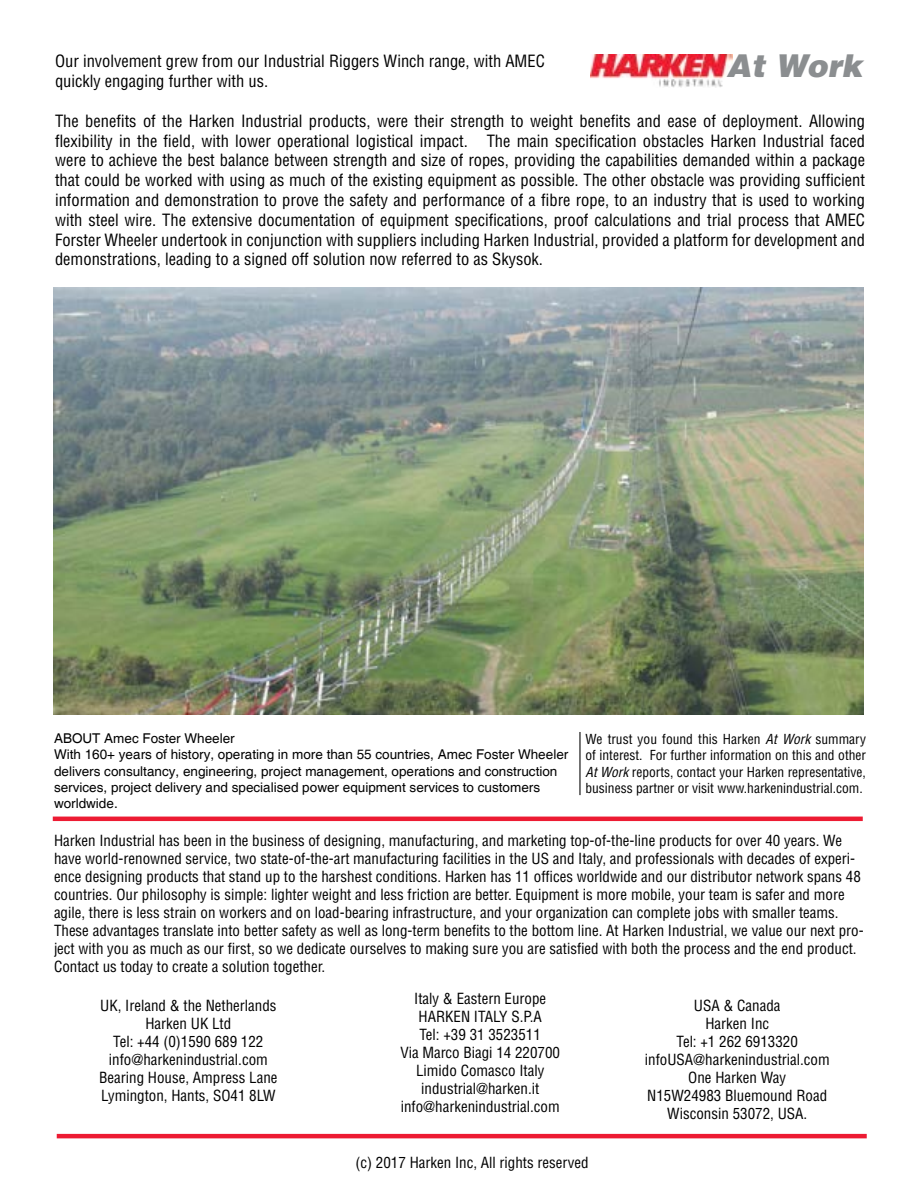
<style>
.page{position:relative;width:918px;height:1188px;background:#fff}
.page>*{position:absolute;margin:0;border:0;box-sizing:border-box;transform-origin:0 0}
.t1{font:italic 900 31.5px "Helvetica";color:#8b8e90}
.t2{font:condensed 16.5px/19.8px "Helvetica";color:#000}
.t3{font:condensed 15px/18px "Helvetica";color:#000;text-align:center}
.t4{font:13.5px/16.2px "Helvetica";color:#000}
.t5{font:condensed 13.5px/16.2px "Helvetica";color:#000;text-align:justify}
.s1{font-style:italic}
</style>
<div class="page">
<img style="left:53px;top:287px;width:810px;height:428px">
<hr style="left:53px;top:817px;width:810px;height:4px;background:#ed1b33">
<img style="left:591px;top:54px;width:142px;height:34px">
<hr style="left:579px;top:732px;width:2px;height:63px;background:#000">
<hr style="left:57px;top:1134px;width:810px;height:4px;background:#ed1b33">
<h1 class="t1" style="left:727px;top:45px;width:137px">At Work</h1>
<p class="t2" style="left:55px;top:51px;width:491px">Our involvement grew from our Industrial Riggers Winch range, with AMEC quickly engaging further with us.</p>
<p class="t2" style="left:55px;top:111px;width:812px;text-align:justify">The benefits of the Harken Industrial products, were their strength to weight benefits and ease of deployment. Allowing flexibility in the field, with lower operational logistical impact. The main specification obstacles Harken Industrial faced were to achieve the best balance between strength and size of ropes, providing the capabilities demanded within a package that could be worked with using as much of the existing equipment as possible. The other obstacle was providing sufficient information and demonstration to prove the safety and performance of a fibre rope, to an industry that is used to working with steel wire. The extensive documentation of equipment specifications, proof calculations and trial process that AMEC Forster Wheeler undertook in conjunction with suppliers including Harken Industrial, provided a platform for development and demonstrations, leading to a signed off solution now referred to as Skysok.</p>
<p class="t4" style="left:54px;top:731px;width:516px">ABOUT Amec Foster Wheeler<br>With 160+ years of history, operating in more than 55 countries, Amec Foster Wheeler delivers consultancy, engineering, project management, operations and construction services, project delivery and specialised power equipment services to customers worldwide.</p>
<p class="t5" style="left:585px;top:731px;width:282px">We trust you found this Harken <span class="s1">At Work</span> summary of interest. For further information on this and other <span class="s1">At Work</span> reports, contact your Harken representative, business partner or visit www.harkenindustrial.com.</p>
<p class="t3" style="left:54px;top:831px;width:811px;text-align:left">Harken Industrial has been in the business of designing, manufacturing, and marketing top-of-the-line products for over 40 years. We have world-renowned service, two state-of-the-art manufacturing facilities in the US and Italy, and professionals with decades of experi&shy;ence designing products that stand up to the harshest conditions. Harken has 11 offices worldwide and our distributor network spans 48 countries. Our philosophy is simple: lighter weight and less friction are better. Equipment is more mobile, your team is safer and more agile, there is less strain on workers and on load-bearing infrastructure, and your organization can complete jobs with smaller teams.<br>These advantages translate into better safety as well as long-term benefits to the bottom line. At Harken Industrial, we value our next pro&shy;ject with you as much as our first, so we dedicate ourselves to making sure you are satisfied with both the process and the end product.<br>Contact us today to create a solution together.</p>
<p class="t3" style="left:400px;top:989px;width:161px">Italy &amp; Eastern Europe<br>HARKEN ITALY S.P.A<br>Tel: +39 31 3523511<br>Via Marco Biagi 14 220700<br>Limido Comasco Italy industrial@harken.it info@harkenindustrial.com</p>
<p class="t3" style="left:99px;top:996px;width:180px">UK, Ireland &amp; the Netherlands<br>Harken UK Ltd<br>Tel: +44 (0)1590 689 122 info@harkenindustrial.com<br>Bearing House, Ampress Lane<br>Lymington, Hants, SO41 8LW</p>
<p class="t3" style="left:645px;top:996px;width:186px">USA &amp; Canada<br>Harken Inc<br>Tel: +1 262 6913320 infoUSA@harkenindustrial.com<br>One Harken Way<br>N15W24983 Bluemound Road<br>Wisconsin 53072, USA.</p>
<p class="t3" style="left:356px;top:1153px;width:235px">(c) 2017 Harken Inc, All rights reserved</p>
</div>
